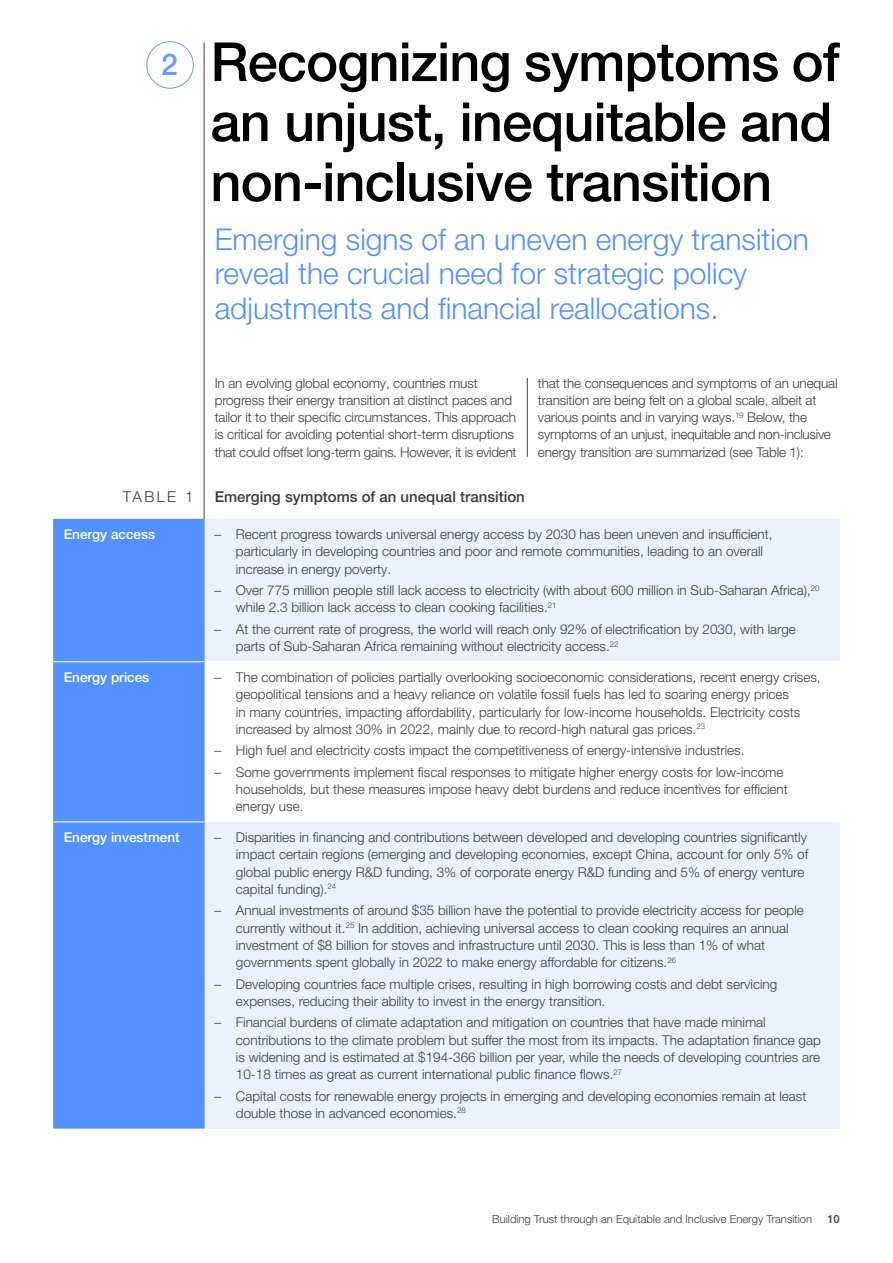
<style>
.page{position:relative;width:893px;height:1263px;background:#fff}
.page>*{position:absolute;margin:0;border:0;box-sizing:border-box;transform-origin:0 0}
.t1{font:500 54px/60px "Helvetica Neue LT Pro";letter-spacing:-.015em;color:#000}
.t2{font:300 30px/34.5px "Helvetica Neue LT Pro";color:#5291ff}
.t3{font:500 30px "Helvetica Neue LT Pro";color:#639cff}
.t4{font:500 15px "Helvetica Neue LT Pro";color:#3c3c3b}
.t5{font:300 15px "Helvetica Neue LT Pro";letter-spacing:.16em;color:#3c3c3b}
.t6{font:300 13.5px/17.2px "Helvetica Neue LT Pro";color:#3c3c3b}
.t7{font:500 13.5px "Helvetica Neue LT Pro";color:#fff}
.t8{font:300 11.25px "Helvetica Neue LT Pro";color:#3c3c3b}
.t9{font:500 11.25px "Helvetica Neue LT Pro";color:#3c3c3b}
</style>
<div class="page">
<div style="left:147px;top:41px;width:47px;height:47px;border:1px solid #639cff;border-radius:50%"></div>
<hr style="left:527px;top:378px;width:1px;height:79px;background:#3c3c3b">
<hr style="left:204px;top:43px;width:1px;height:1022px;background:#3c3c3b">
<div style="left:53px;top:519px;width:151px;height:609px;background:#5291ff"></div>
<div style="left:205px;top:519px;width:634px;height:609px;background:#eaf2ff"></div>
<div style="left:204px;top:662px;width:635px;height:160px;background:#fff"></div>
<hr style="left:53px;top:661px;width:151px;height:1px;background:#fff">
<hr style="left:53px;top:822px;width:151px;height:1px;background:#fff">
<hr style="left:204px;top:519px;width:1px;height:609px;background:#5291ff">
<h2 class="t3" style="left:161px;top:46px;width:18px">2</h2>
<h1 class="t1" style="left:210px;top:31px;width:631px">Recognizing symptoms of an unjust, inequitable and non-inclusive transition</h1>
<h2 class="t2" style="left:215px;top:221px;width:596px">Emerging signs of an uneven energy transition reveal the crucial need for strategic policy adjustments and financial reallocations.</h2>
<p class="t6" style="left:215px;top:374px;width:303px">In an evolving global economy, countries must progress their energy transition at distinct paces and tailor it to their specific circumstances. This approach is critical for avoiding potential short-term disruptions that could offset long-term gains. However, it is evident</p>
<p class="t6" style="left:538px;top:374px;width:301px">that the consequences and symptoms of an unequal transition are being felt on a global scale, albeit at various points and in varying ways.<sup>19</sup> Below, the symptoms of an unjust, inequitable and non-inclusive energy transition are summarized (see Table 1):</p>
<p class="t5" style="left:123px;top:487px;width:72px">TABLE 1</p>
<p class="t4" style="left:215px;top:487px;width:312px">Emerging symptoms of an unequal transition</p>
<p class="t7" style="left:64px;top:526px;width:93px">Energy access</p>
<p class="t6" style="left:236px;top:525px;width:538px;text-indent:-21px">– Recent progress towards universal energy access by 2030 has been uneven and insufficient, particularly in developing countries and poor and remote communities, leading to an overall increase in energy poverty.</p>
<p class="t6" style="left:236px;top:581px;width:585px;text-indent:-21px">– Over 775 million people still lack access to electricity (with about 600 million in Sub-Saharan Africa),<sup>20 </sup>while 2.3 billion lack access to clean cooking facilities.<sup>21</sup></p>
<p class="t6" style="left:236px;top:620px;width:561px;text-indent:-21px">– At the current rate of progress, the world will reach only 92% of electrification by 2030, with large parts of Sub-Saharan Africa remaining without electricity access.<sup>22</sup></p>
<p class="t7" style="left:64px;top:669px;width:87px">Energy prices</p>
<p class="t6" style="left:236px;top:668px;width:586px;text-indent:-21px">– The combination of policies partially overlooking socioeconomic considerations, recent energy crises, geopolitical tensions and a heavy reliance on volatile fossil fuels has led to soaring energy prices<br>in many countries, impacting affordability, particularly for low-income households. Electricity costs increased by almost 30% in 2022, mainly due to record-high natural gas prices.<sup>23</sup></p>
<p class="t6" style="left:215px;top:741px;width:531px">– High fuel and electricity costs impact the competitiveness of energy-intensive industries.</p>
<p class="t6" style="left:236px;top:763px;width:553px;text-indent:-21px">– Some governments implement fiscal responses to mitigate higher energy costs for low-income households, but these measures impose heavy debt burdens and reduce incentives for efficient energy use.</p>
<p class="t7" style="left:64px;top:829px;width:117px">Energy investment</p>
<p class="t6" style="left:236px;top:828px;width:574px;text-indent:-21px">– Disparities in financing and contributions between developed and developing countries significantly impact certain regions (emerging and developing economies, except China, account for only 5% of global public energy R&amp;D funding, 3% of corporate energy R&amp;D funding and 5% of energy venture capital funding).<sup>24</sup></p>
<p class="t6" style="left:236px;top:902px;width:569px;text-indent:-21px">– Annual investments of around $35 billion have the potential to provide electricity access for people currently without it.<sup>25</sup> In addition, achieving universal access to clean cooking requires an annual investment of $8 billion for stoves and infrastructure until 2030. This is less than 1% of what governments spent globally in 2022 to make energy affordable for citizens.<sup>26</sup></p>
<p class="t6" style="left:236px;top:975px;width:543px;text-indent:-21px">– Developing countries face multiple crises, resulting in high borrowing costs and debt servicing expenses, reducing their ability to invest in the energy transition.</p>
<p class="t6" style="left:236px;top:1014px;width:586px;text-indent:-21px">– Financial burdens of climate adaptation and mitigation on countries that have made minimal contributions to the climate problem but suffer the most from its impacts. The adaptation finance gap is widening and is estimated at $194-366 billion per year, while the needs of developing countries are 10-18 times as great as current international public finance flows.<sup>27</sup></p>
<p class="t6" style="left:236px;top:1087px;width:572px;text-indent:-21px">– Capital costs for renewable energy projects in emerging and developing economies remain at least double those in advanced economies.<sup>28</sup></p>
<p class="t8" style="left:492px;top:1212px;width:321px">Building Trust through an Equitable and Inclusive Energy Transition</p>
<p class="t9" style="left:827px;top:1212px;width:14px">10</p>
</div>
